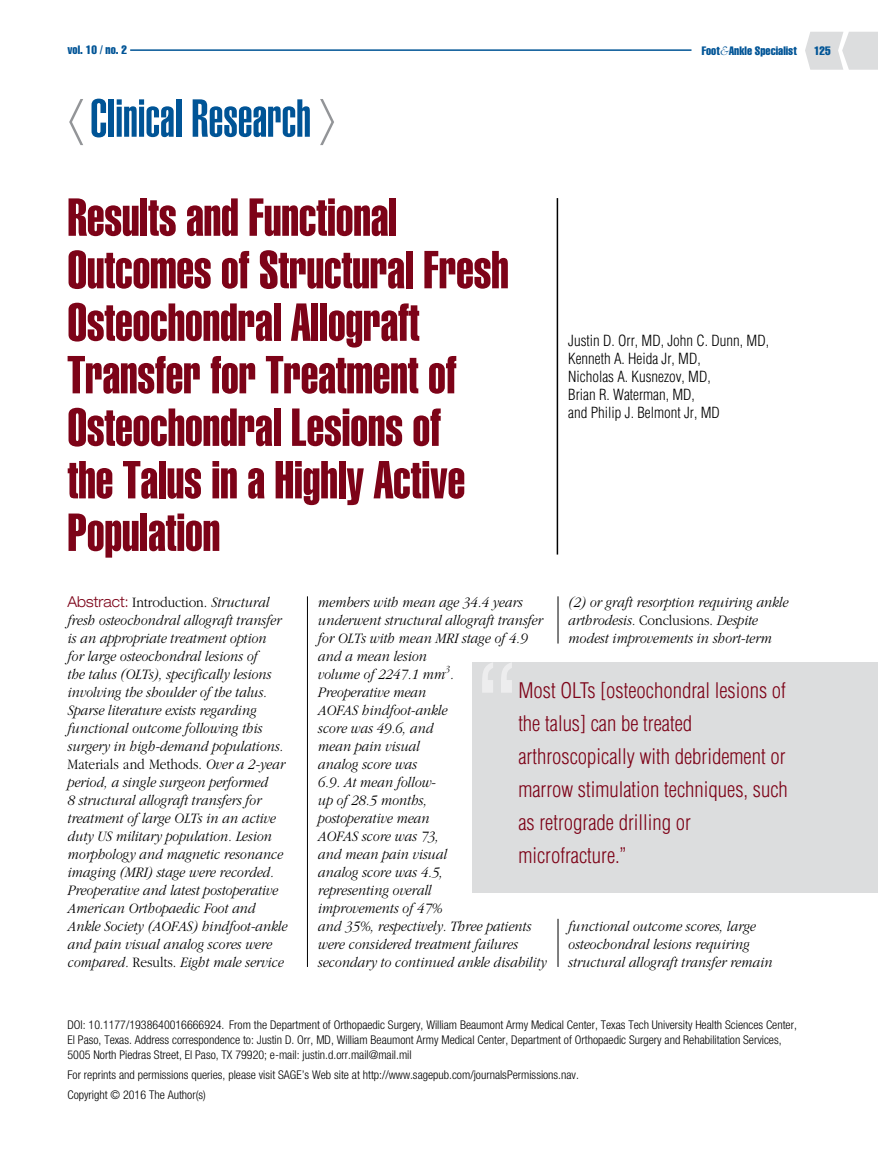
<style>
.page{position:relative;width:878px;height:1175px;background:#fff}
.page>*{position:absolute;margin:0;border:0;box-sizing:border-box;transform-origin:0 0}
.t1{font:52.5px/52.5px "Helvetica LT Std Extra Comp";color:#7d0318}
.t2{font:52.5px "Helvetica LT Std Ultra Comp";color:#005496}
.t3{font:300 condensed 21px/33px "Helvetica LT Std";color:#7d0318}
.t4{font:italic 300 15px/18px "ITC Garamond Std";color:#000;scale:.9 1}
.t5{font:300 condensed 15px/18px "Helvetica LT Std";color:#000}
.t6{font:300 condensed 12px/15px "Helvetica Neue LT Std";color:#000}
.t7{font:12px "Helvetica LT Std Comp";color:#005496}
.t8{font:italic 300 9.75px "ITC Garamond Std";color:#000;scale:.9 1}
.s1{font-family:"ITC Garamond Std";font-weight:300;font-style:italic;font-size:13.5px}
.s2{color:#939598}
.s3{font-family:"Helvetica Neue LT Std";font-style:normal;font-stretch:expanded;color:#7d0318}
.s4{font-style:normal}
</style>
<div class="page">
<hr style="left:130px;top:49px;width:561px;height:2px;background:#005496">
<svg style="left:805px;top:32px;width:73px;height:38px;background:#dfe0e1"></svg>
<hr style="left:307px;top:596px;width:1px;height:371px;background:#000">
<hr style="left:557px;top:596px;width:1px;height:47px;background:#000">
<hr style="left:556px;top:198px;width:2px;height:356px;background:#000">
<div style="left:472px;top:662px;width:406px;height:230px;background:#dcddde"></div>
<hr style="left:557px;top:918px;width:1px;height:49px;background:#000">
<p class="t7" style="left:68px;top:42px;width:61px">vol. 10 / no. 2</p>
<p class="t7" style="left:701px;top:43px;width:97px">Foot <span class="s1">&amp;</span> Ankle Specialist</p>
<p class="t7" style="left:814px;top:43px;width:18px">125</p>
<h1 class="t2" style="left:68px;top:88px;width:270px"><span class="s2">〈</span>Clinical Research<span class="s2">〉</span></h1>
<h1 class="t1" style="left:68px;top:191px;width:442px">Results and Functional<br>Outcomes of Structural Fresh<br>Osteochondral Allograft<br>Transfer for Treatment of<br>Osteochondral Lesions of<br>the Talus in a Highly Active<br>Population</h1>
<p class="t5" style="left:568px;top:331px;width:202px">Justin D. Orr, MD, John C. Dunn, MD,<br>Kenneth A. Heida Jr, MD,<br>Nicholas A. Kusnezov, MD,<br>Brian R. Waterman, MD,<br>and Philip J. Belmont Jr, MD</p>
<p class="t4" style="left:68px;top:593px;width:246px"><span class="s3">Abstract:</span> <span class="s4">Introduction.</span> Structural fresh osteochondral allograft transfer is an appropriate treatment option<br>for large osteochondral lesions of<br>the talus (OLTs), specifically lesions involving the shoulder of the talus.<br>Sparse literature exists regarding functional outcome following this surgery in high-demand populations.<br><span class="s4">Materials and Methods.</span> Over a 2-year period, a single surgeon performed<br>8 structural allograft transfers for treatment of large OLTs in an active duty US military population. Lesion morphology and magnetic resonance imaging (MRI) stage were recorded.<br>Preoperative and latest postoperative American Orthopaedic Foot and Ankle Society (AOFAS) hindfoot-ankle and pain visual analog scores were compared. <span class="s4">Results.</span> Eight male service</p>
<p class="t4" style="left:318px;top:593px;width:251px">members with mean age 34.4 years underwent structural allograft transfer for OLTs with mean MRI stage of 4.9 and a mean lesion<br>volume of 2247.1 mm .</p>
<p class="t4" style="left:568px;top:593px;width:246px">(2) or graft resorption requiring ankle arthrodesis. <span class="s4">Conclusions.</span> Despite modest improvements in short-term</p>
<p class="t8" style="left:445px;top:664px;width:7px">3</p>
<p class="t4" style="left:318px;top:683px;width:256px">Preoperative mean<br>AOFAS hindfoot-ankle<br>score was 49.6, and<br>mean pain visual<br>analog score was<br>6.9. At mean follow-<br>up of 28.5 months,<br>postoperative mean<br>AOFAS score was 73,<br>and mean pain visual<br>analog score was 4.5,<br>representing overall<br>improvements of 47%<br>and 35%, respectively. Three patients were considered treatment failures secondary to continued ankle disability</p>
<h2 class="t3" style="left:518px;top:673px;width:271px">Most OLTs [osteochondral lesions of the talus] can be treated arthroscopically with debridement or marrow stimulation techniques, such as retrograde drilling or microfracture.”</h2>
<p class="t4" style="left:568px;top:917px;width:228px">functional outcome scores, large osteochondral lesions requiring structural allograft transfer remain</p>
<p class="t6" style="left:68px;top:1017px;width:731px">DOI: 10.1177/1938640016666924. From the Department of Orthopaedic Surgery, William Beaumont Army Medical Center, Texas Tech University Health Sciences Center,<br>El Paso, Texas. Address correspondence to: Justin D. Orr, MD, William Beaumont Army Medical Center, Department of Orthopaedic Surgery and Rehabilitation Services,<br>5005 North Piedras Street, El Paso, TX 79920; e-mail: justin.d.orr.mail@mail.mil</p>
<p class="t6" style="left:68px;top:1064px;width:513px;line-height:19.5px">For reprints and permissions queries, please visit SAGE’s Web site at http://www.sagepub.com/journalsPermissions.nav.<br>Copyright © 2016 The Author(s)</p>
</div>
